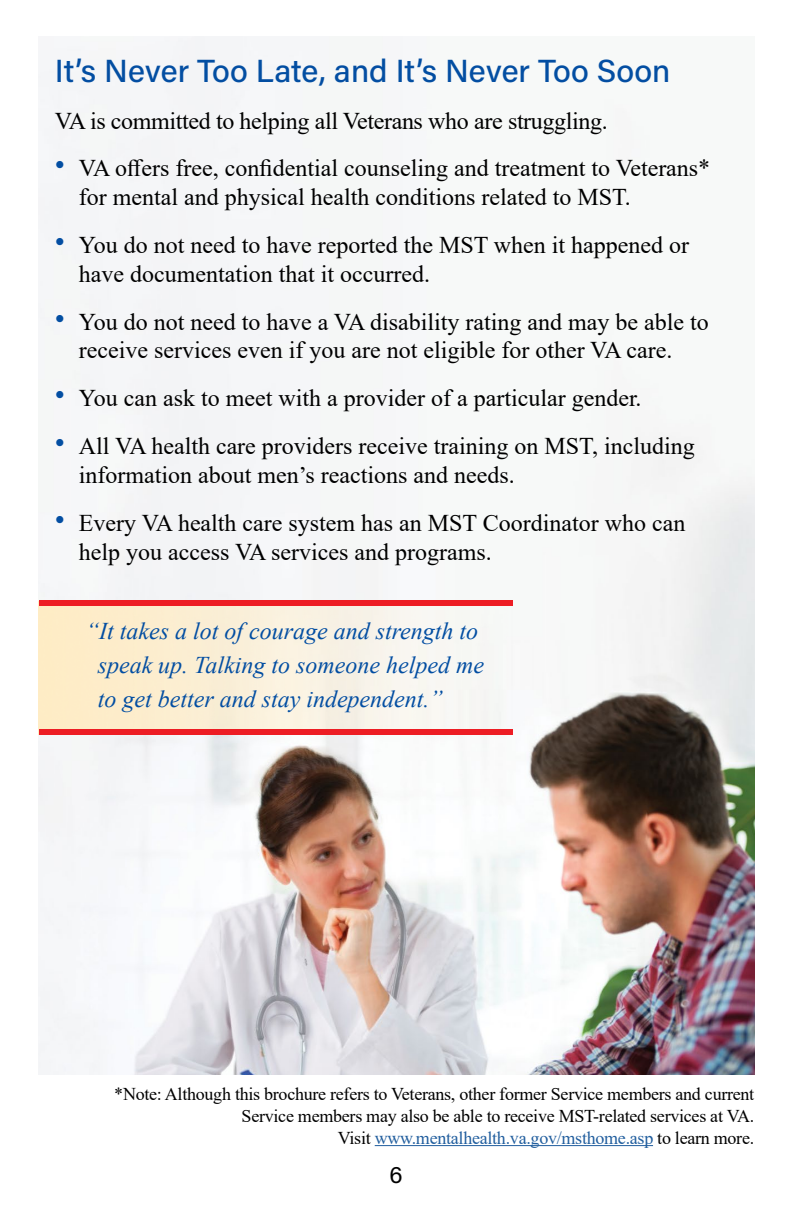
<style>
.page{position:relative;width:792px;height:1224px;background:#fff}
.page>*{position:absolute;margin:0;border:0;box-sizing:border-box;transform-origin:0 0}
.t1{font:32px "Acumin Variable Concept";color:#034ea2}
.t2{font:24px/28.8px "Times New Roman";color:#000}
.t3{font:italic 24px/34px "Times New Roman";color:#034ea2}
.t4{font:24px "Acumin Variable Concept";color:#000}
.t5{font:18px/22px "Times New Roman";letter-spacing:-.015em;color:#000;text-align:right}
.s1{font-size:28.8px;color:#034ea2}
.s2{color:#215e9e}
</style>
<div class="page">
<img style="left:39px;top:36px;width:716px;height:1038px">
<img style="left:39px;top:606px;width:474px;height:123px">
<div style="left:39px;top:600px;width:474px;height:6px;background:#ed1d24"></div>
<div style="left:39px;top:729px;width:474px;height:6px;background:#ed1d24"></div>
<hr style="left:375px;top:1145px;width:278px;height:1px;background:#215e9e">
<h2 class="t1" style="left:55px;top:48px;width:617px">It’s Never Too Late, and It’s Never Too Soon</h2>
<p class="t2" style="left:55px;top:106px;width:554px">VA is committed to helping all Veterans who are struggling.</p>
<p class="t2" style="left:55px;top:153px;width:657px"><span class="s1">•</span> VA offers free, confidential counseling and treatment to Veterans*</p>
<p class="t2" style="left:79px;top:182px;width:554px">for mental and physical health conditions related to MST.</p>
<p class="t2" style="left:79px;top:230px;width:612px;text-indent:-24px"><span class="s1">•</span> You do not need to have reported the MST when it happened or have documentation that it occurred.</p>
<p class="t2" style="left:55px;top:306px;width:655px;text-align:center"><span class="s1">•</span> You do not need to have a VA disability rating and may be able to receive services even if you are not eligible for other VA care.</p>
<p class="t2" style="left:55px;top:383px;width:588px"><span class="s1">•</span> You can ask to meet with a provider of a particular gender.</p>
<p class="t2" style="left:79px;top:431px;width:617px;text-indent:-24px"><span class="s1">•</span> All VA health care providers receive training on MST, including information about men’s reactions and needs.</p>
<p class="t2" style="left:79px;top:508px;width:608px;text-indent:-24px"><span class="s1">•</span> Every VA health care system has an MST Coordinator who can help you access VA services and programs.</p>
<p class="t3" style="left:98px;top:614px;width:388px;text-indent:-12px">“It takes a lot of courage and strength to speak up. Talking to someone helped me to get better and stay independent.”</p>
<p class="t5" style="left:114px;top:1082px;width:641px">*Note: Although this brochure refers to Veterans, other former Service members and current<br>Service members may also be able to receive MST-related services at VA.<br>Visit <span class="s2">www.mentalhealth.va.gov/msthome.asp</span> to learn more.</p>
<p class="t4" style="left:389px;top:1158px;width:15px">6</p>
</div>
